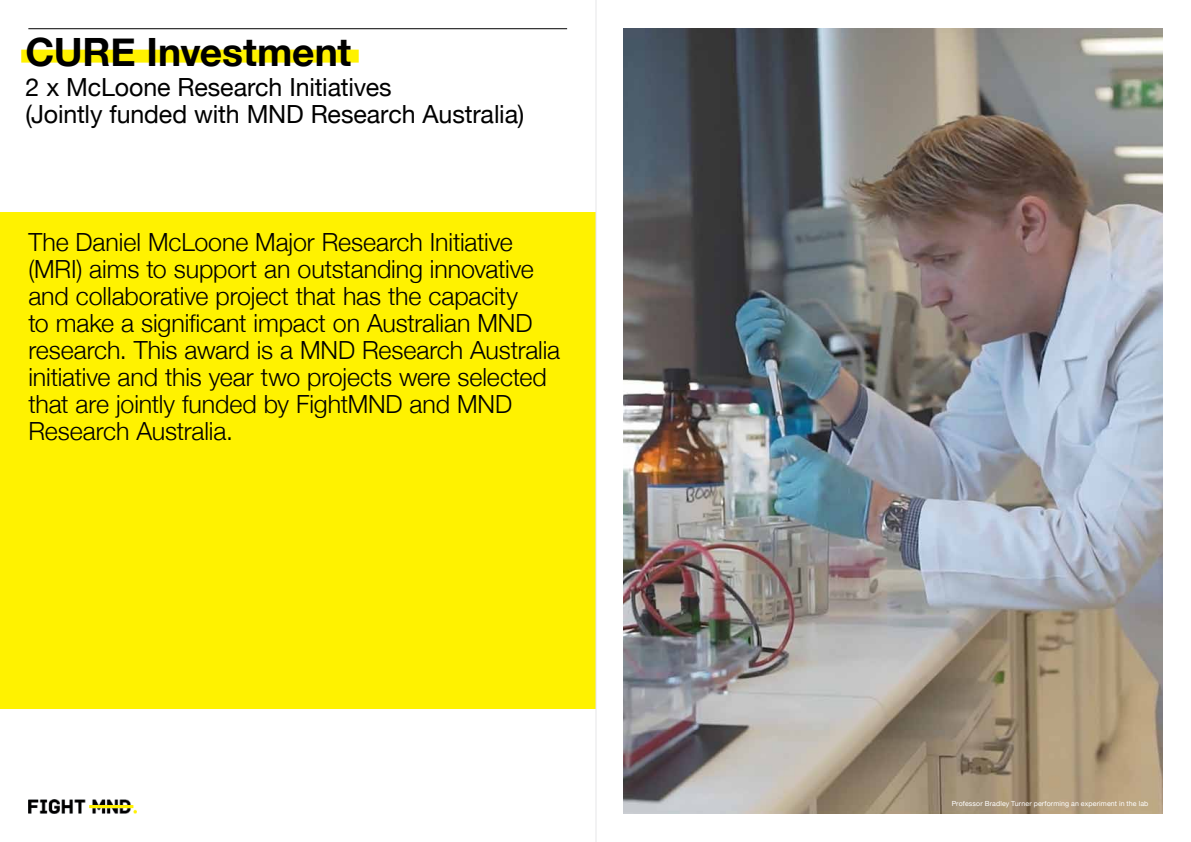
<style>
.page{position:relative;width:1191px;height:842px;background:#fff}
.page>*{position:absolute;margin:0;border:0;box-sizing:border-box;transform-origin:0 0}
.t1{font:700 39px "Helvetica Neue";letter-spacing:-.005em;color:#000}
.t2{font:300 25px/27px "Helvetica Neue";letter-spacing:-.005em;color:#000}
.t3{font:25px/27px "Helvetica Neue";letter-spacing:-.005em;color:#000}
.t4{font:7px "Helvetica Neue";letter-spacing:.02em;color:#fff}
</style>
<div class="page">
<div style="left:0;top:213px;width:595px;height:496px;background:#fff200"></div>
<img style="left:28px;top:799px;width:108px;height:15px">
<div style="left:21px;top:50px;width:338px;height:13px;background:#fff200"></div>
<img style="left:624px;top:28px;width:538px;height:786px">
<hr style="left:28px;top:28px;width:539px;height:1px;background:#000">
<hr style="left:596px;top:0;width:1px;height:842px;background:#e6e7e8">
<h1 class="t1" style="left:26px;top:22px;width:327px">CURE Investment</h1>
<p class="t3" style="left:26px;top:75px;width:500px">2 x McLoone Research Initiatives<br>(Jointly funded with MND Research Australia)</p>
<p class="t2" style="left:28px;top:227px;width:533px">The Daniel McLoone Major Research Initiative (MRI) aims to support an outstanding innovative and collaborative project that has the capacity<br>to make a significant impact on Australian MND research. This award is a MND Research Australia initiative and this year two projects were selected that are jointly funded by FightMND and MND Research Australia.</p>
<p class="t4" style="left:951px;top:798px;width:198px">Professor Bradley Turner performing an experiment in the lab</p>
</div>
